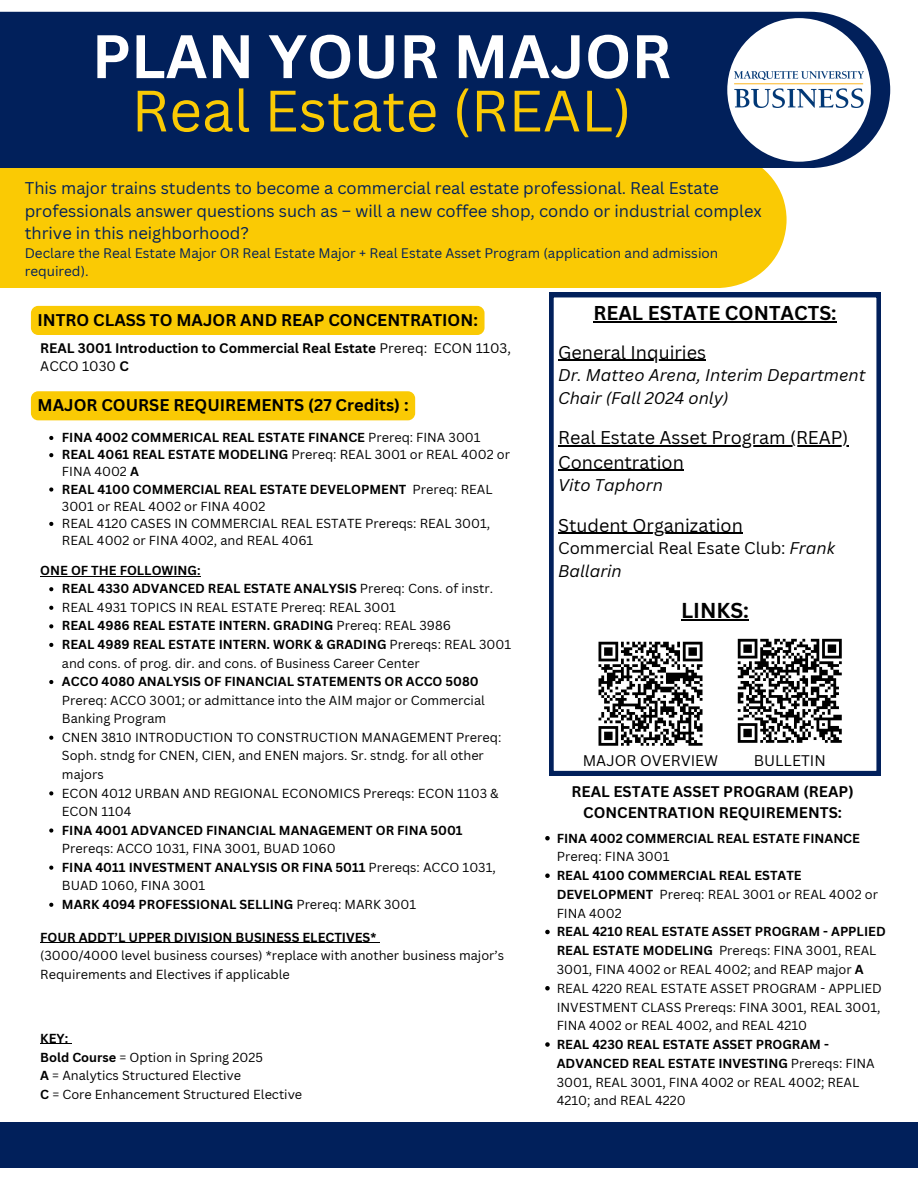
<style>
.page{position:relative;width:918px;height:1188px;background:#fff}
.page>*{position:absolute;margin:0;border:0;box-sizing:border-box;transform-origin:0 0}
.t1{font:700 60px "Canva Sans";color:#fff}
.t2{font:57px "Canva Sans";color:#faca04}
.t3{font:700 21px "Canva Sans";color:#000}
.t4{font:700 19.5px "Canva Sans";color:#000}
.t5{font:18px/24.8px "Canva Sans";color:#000}
.t6{font:16.5px/22.5px "Canva Sans";color:#01205b}
.t7{font:700 16.5px "Canva Sans";color:#000}
.t8{font:italic 16.5px/22.5px "Canva Sans";color:#000}
.t9{font:16.5px/22.5px "Canva Sans";color:#000}
.t10{font:700 15px/20.7px "Canva Sans";color:#000;text-align:center}
.t11{font:15px "Canva Sans";color:#000}
.t12{font:13.5px/18px "Canva Sans";color:#01205b}
.t13{font:700 13.5px/18px "Canva Sans";color:#000}
.t14{font:12.75px/18.6px "Canva Sans";color:#000}
.t15{font:700 12.75px/18.8px "Canva Sans";color:#000}
.s1{font-weight:400}
.s2{font-weight:700}
.s3{font-style:italic}
</style>
<div class="page">
<div style="left:0;top:168px;width:786px;height:120px;background:#faca04"></div>
<div style="left:0;top:12px;width:890px;height:156px;background:#01205b"></div>
<div style="left:727px;top:18px;width:144px;height:144px;background:#fff;border-radius:50%"></div>
<img style="left:735px;top:72px;width:128px;height:36px">
<svg style="left:549px;top:293px;width:332px;height:482px"></svg>
<hr style="left:593px;top:321px;width:244px;height:2px;background:#000">
<hr style="left:558px;top:360px;width:148px;height:1px;background:#000">
<hr style="left:558px;top:445px;width:291px;height:1px;background:#000">
<hr style="left:558px;top:470px;width:126px;height:1px;background:#000">
<hr style="left:558px;top:533px;width:185px;height:1px;background:#000">
<hr style="left:681px;top:620px;width:68px;height:1px;background:#000">
<div style="left:593px;top:636px;width:115px;height:115px;background:#fff"></div>
<svg style="left:598px;top:641px;width:105px;height:105px"></svg>
<div style="left:732px;top:633px;width:115px;height:115px;background:#fff"></div>
<svg style="left:737px;top:638px;width:105px;height:105px"></svg>
<div style="left:0;top:1122px;width:918px;height:45px;background:#01205b"></div>
<svg style="left:545px;top:836px;width:5px;height:4px"></svg>
<svg style="left:545px;top:873px;width:5px;height:5px"></svg>
<svg style="left:545px;top:930px;width:5px;height:4px"></svg>
<svg style="left:545px;top:986px;width:5px;height:5px"></svg>
<svg style="left:545px;top:1042px;width:5px;height:5px"></svg>
<div style="left:31px;top:391px;width:384px;height:29px;background:#faca04;border-radius:7px"></div>
<svg style="left:49px;top:436px;width:4px;height:4px"></svg>
<svg style="left:49px;top:453px;width:4px;height:4px"></svg>
<svg style="left:49px;top:487px;width:4px;height:5px"></svg>
<svg style="left:49px;top:522px;width:4px;height:4px"></svg>
<hr style="left:40px;top:576px;width:161px;height:1px;background:#000">
<svg style="left:49px;top:587px;width:4px;height:4px"></svg>
<svg style="left:49px;top:606px;width:4px;height:4px"></svg>
<svg style="left:49px;top:624px;width:4px;height:4px"></svg>
<svg style="left:49px;top:643px;width:4px;height:4px"></svg>
<svg style="left:49px;top:680px;width:4px;height:4px"></svg>
<svg style="left:49px;top:736px;width:4px;height:4px"></svg>
<svg style="left:49px;top:791px;width:4px;height:4px"></svg>
<svg style="left:49px;top:828px;width:4px;height:5px"></svg>
<svg style="left:49px;top:866px;width:4px;height:4px"></svg>
<svg style="left:49px;top:903px;width:4px;height:4px"></svg>
<hr style="left:40px;top:943px;width:336px;height:1px;background:#000">
<div style="left:31px;top:306px;width:454px;height:29px;background:#faca04;border-radius:7px"></div>
<h6 class="t1" style="left:92px;top:14px;width:581px">PLAN YOUR MAJOR</h6>
<h6 class="t2" style="left:132px;top:71px;width:502px">Real Estate (REAL)</h6>
<h3 class="t6" style="left:25px;top:177px;width:739px">This major trains students to become a commercial real estate professional. Real Estate professionals answer questions such as – will a new coffee shop, condo or industrial complex thrive in this neighborhood?</h3>
<h3 class="t12" style="left:25px;top:244px;width:695px">Declare the Real Estate Major OR Real Estate Major + Real Estate Asset Program (application and admission required).</h3>
<p class="t7" style="left:38px;top:308px;width:442px">INTRO CLASS TO MAJOR AND REAP CONCENTRATION:</p>
<p class="t13" style="left:40px;top:339px;width:472px">REAL 3001 Introduction to Commercial Real Estate <span class="s1">Prereq: ECON 1103,<br>ACCO 1030</span> C</p>
<p class="t7" style="left:38px;top:394px;width:373px">MAJOR COURSE REQUIREMENTS (27 Credits) :</p>
<p class="t15" style="left:62px;top:428px;width:420px">FINA 4002 COMMERICAL REAL ESTATE FINANCE <span class="s1">Prereq: FINA 3001</span></p>
<p class="t14" style="left:62px;top:446px;width:450px;line-height:17.2px"><span class="s2">REAL 4061 REAL ESTATE MODELING</span> Prereq: REAL 3001 or REAL 4002 or<br>FINA 4002 <span class="s2">A</span></p>
<p class="t15" style="left:62px;top:480px;width:432px;line-height:17.2px">REAL 4100 COMMERCIAL REAL ESTATE DEVELOPMENT <span class="s1">Prereq: REAL<br>3001 or REAL 4002 or FINA 4002</span></p>
<p class="t14" style="left:62px;top:514px;width:430px;line-height:17.2px">REAL 4120 CASES IN COMMERCIAL REAL ESTATE Prereqs: REAL 3001,<br>REAL 4002 or FINA 4002, and REAL 4061</p>
<p class="t15" style="left:40px;top:561px;width:162px">ONE OF THE FOLLOWING:</p>
<p class="t15" style="left:62px;top:579px;width:433px">REAL 4330 ADVANCED REAL ESTATE ANALYSIS <span class="s1">Prereq: Cons. of instr.</span></p>
<p class="t14" style="left:62px;top:598px;width:336px">REAL 4931 TOPICS IN REAL ESTATE Prereq: REAL 3001</p>
<p class="t15" style="left:62px;top:616px;width:391px">REAL 4986 REAL ESTATE INTERN. GRADING <span class="s1">Prereq: REAL 3986</span></p>
<p class="t14" style="left:62px;top:635px;width:451px"><span class="s2">REAL 4989 REAL ESTATE INTERN. WORK &amp; GRADING</span> Prereqs: REAL 3001 and cons. of prog. dir. and cons. of Business Career Center</p>
<p class="t14" style="left:62px;top:672px;width:424px"><span class="s2">ACCO 4080 ANALYSIS OF FINANCIAL STATEMENTS OR ACCO 5080<br></span>Prereq: ACCO 3001; or admittance into the AIM major or Commercial<br>Banking Program</p>
<p class="t14" style="left:62px;top:728px;width:441px">CNEN 3810 INTRODUCTION TO CONSTRUCTION MANAGEMENT Prereq:<br>Soph. stndg for CNEN, CIEN, and ENEN majors. Sr. stndg. for all other majors</p>
<p class="t14" style="left:62px;top:783px;width:438px">ECON 4012 URBAN AND REGIONAL ECONOMICS Prereqs: ECON 1103 &amp;<br>ECON 1104</p>
<p class="t15" style="left:62px;top:820px;width:402px">FINA 4001 ADVANCED FINANCIAL MANAGEMENT OR FINA 5001<br><span class="s1">Prereqs: ACCO 1031, FINA 3001, BUAD 1060</span></p>
<p class="t15" style="left:62px;top:858px;width:435px">FINA 4011 INVESTMENT ANALYSIS OR FINA 5011 <span class="s1">Prereqs: ACCO 1031,<br>BUAD 1060, FINA 3001</span></p>
<p class="t15" style="left:62px;top:895px;width:356px">MARK 4094 PROFESSIONAL SELLING <span class="s1">Prereq: MARK 3001</span></p>
<p class="t15" style="left:40px;top:928px;width:338px">FOUR ADDT’L UPPER DIVISION BUSINESS ELECTIVES*</p>
<p class="t14" style="left:40px;top:946px;width:465px">(3000/4000 level business courses) *replace with another business major’s<br>Requirements and Electives if applicable</p>
<p class="t15" style="left:40px;top:1029px;width:29px">KEY:</p>
<p class="t14" style="left:40px;top:1047px;width:224px"><span class="s2">Bold Course</span> = Option in Spring 2025</p>
<p class="t14" style="left:40px;top:1066px;width:202px"><span class="s2">A</span> = Analytics Structured Elective</p>
<p class="t14" style="left:40px;top:1084px;width:263px"><span class="s2">C</span> = Core Enhancement Structured Elective</p>
<h2 class="t4" style="left:593px;top:299px;width:245px">REAL ESTATE CONTACTS:</h2>
<p class="t5" style="left:558px;top:339px;width:149px">General Inquiries</p>
<p class="t8" style="left:558px;top:363px;width:309px">Dr. Matteo Arena, Interim Department<br>Chair (Fall 2024 only)</p>
<h6 class="t5" style="left:558px;top:425px;width:292px">Real Estate Asset Program (REAP)<br>Concentration</h6>
<h6 class="t8" style="left:558px;top:474px;width:106px">Vito Taphorn</h6>
<h3 class="t5" style="left:558px;top:512px;width:186px">Student Organization</h3>
<h3 class="t9" style="left:558px;top:537px;width:278px">Commercial Real Esate Club: <span class="s3">Frank<br>Ballarin</span></h3>
<h6 class="t3" style="left:681px;top:596px;width:69px">LINKS:</h6>
<p class="t11" style="left:583px;top:750px;width:137px">MAJOR OVERVIEW</p>
<p class="t11" style="left:754px;top:750px;width:74px">BULLETIN</p>
<p class="t10" style="left:572px;top:781px;width:284px">REAL ESTATE ASSET PROGRAM (REAP)<br>CONCENTRATION REQUIREMENTS:</p>
<p class="t15" style="left:557px;top:828px;width:305px">FINA 4002 COMMERCIAL REAL ESTATE FINANCE<br><span class="s1">Prereq: FINA 3001</span></p>
<h4 class="t15" style="left:557px;top:866px;width:323px">REAL 4100 COMMERCIAL REAL ESTATE<br>DEVELOPMENT <span class="s1">Prereq: REAL 3001 or REAL 4002 or<br>FINA 4002</span></h4>
<p class="t15" style="left:557px;top:922px;width:330px">REAL 4210 REAL ESTATE ASSET PROGRAM - APPLIED<br>REAL ESTATE MODELING <span class="s1">Prereqs: FINA 3001, REAL<br>3001, FINA 4002 or REAL 4002; and REAP major</span> A</p>
<h5 class="t14" style="left:557px;top:978px;width:327px;text-align:justify">REAL 4220 REAL ESTATE ASSET PROGRAM - APPLIED INVESTMENT CLASS Prereqs: FINA 3001, REAL 3001, FINA 4002 or REAL 4002, and REAL 4210</h5>
<p class="t14" style="left:557px;top:1035px;width:320px"><span class="s2">REAL 4230 REAL ESTATE ASSET PROGRAM - ADVANCED REAL ESTATE INVESTING</span> Prereqs: FINA 3001, REAL 3001, FINA 4002 or REAL 4002; REAL 4210; and REAL 4220</p>
</div>
